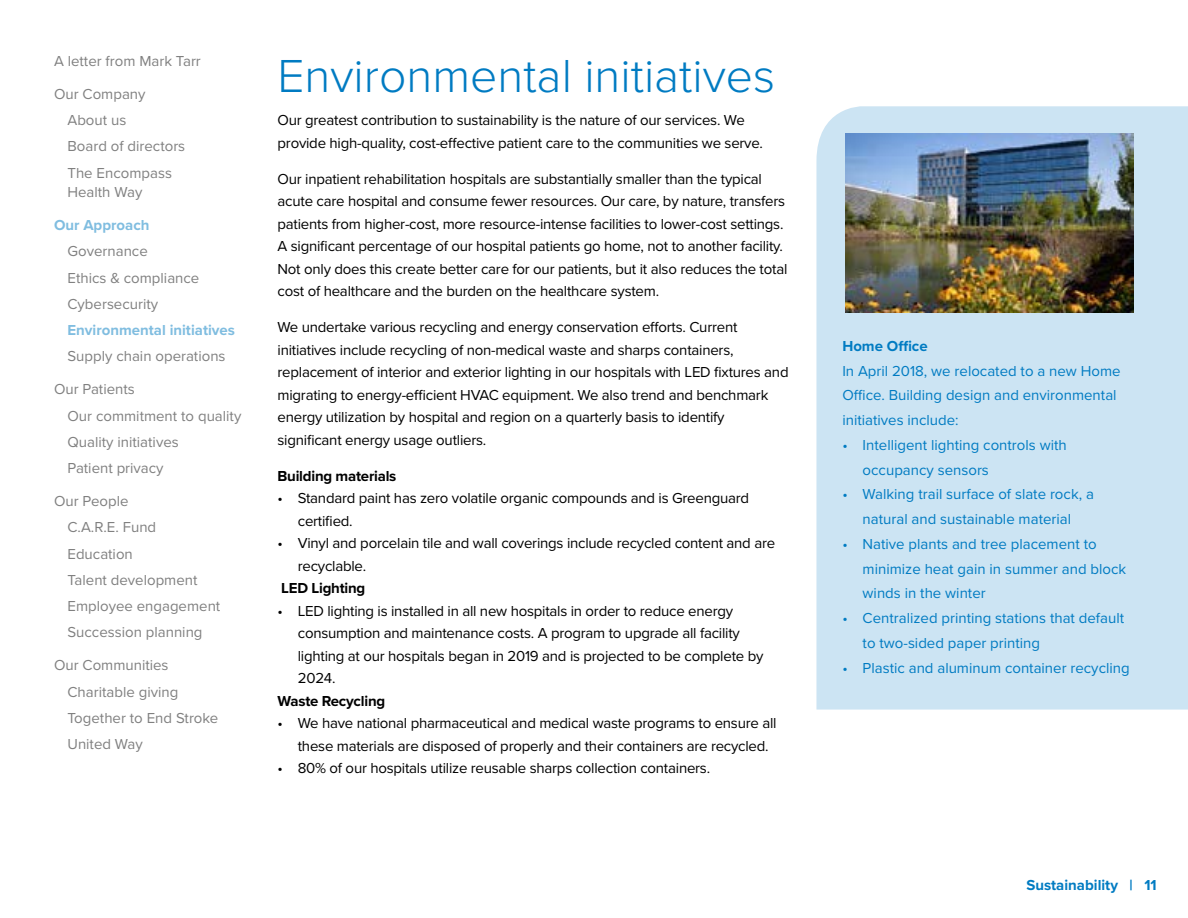
<style>
.page{position:relative;width:1188px;height:918px;background:#fff}
.page>*{position:absolute;margin:0;border:0;box-sizing:border-box;transform-origin:0 0}
.t1{font:300 48px "Proxima Nova";color:#007bc2}
.t2{font:15px/22.5px "Proxima Nova";letter-spacing:-.015em;color:#000}
.t3{font:15px/24.8px "Proxima Nova";color:#007bc2}
.t4{font:15px/26.2px "Proxima Nova";color:#808080}
.t5{font:700 15px "Proxima Nova";letter-spacing:-.015em;color:#000}
.t6{font:700 15px "Proxima Nova";color:#80bde0}
.t7{font:700 15px "Proxima Nova";color:#007bc2}
</style>
<div class="page">
<div style="left:816px;top:106px;width:372px;height:604px;background:#cce4f3"></div>
<img style="left:845px;top:133px;width:289px;height:180px">
<p class="t4" style="left:54px;top:48px;width:148px">A letter from Mark Tarr</p>
<p class="t4" style="left:68px;top:81px;width:119px;text-indent:-14px">Our Company<br>About us<br>Board of directors<br>The Encompass</p>
<p class="t4" style="left:68px;top:179px;width:76px">Health Way</p>
<p class="t6" style="left:54px;top:216px;width:97px">Our Approach</p>
<p class="t4" style="left:68px;top:239px;width:133px">Governance<br>Ethics &amp; compliance<br>Cybersecurity</p>
<p class="t6" style="left:68px;top:321px;width:169px">Environmental initiatives</p>
<p class="t4" style="left:68px;top:344px;width:160px">Supply chain operations</p>
<p class="t4" style="left:68px;top:377px;width:175px;text-indent:-14px">Our Patients<br>Our commitment to quality<br>Quality initiatives<br>Patient privacy</p>
<p class="t4" style="left:68px;top:488px;width:154px;text-indent:-14px">Our People<br>C.A.R.E. Fund<br>Education<br>Talent development<br>Employee engagement<br>Succession planning</p>
<p class="t4" style="left:68px;top:653px;width:152px;text-indent:-14px">Our Communities<br>Charitable giving<br>Together to End Stroke<br>United Way</p>
<h1 class="t1" style="left:278px;top:47px;width:499px">Environmental initiatives</h1>
<p class="t2" style="left:278px;top:109px;width:487px">Our greatest contribution to sustainability is the nature of our services. We provide high-quality, cost-effective patient care to the communities we serve.</p>
<p class="t2" style="left:278px;top:168px;width:511px">Our inpatient rehabilitation hospitals are substantially smaller than the typical acute care hospital and consume fewer resources. Our care, by nature, transfers patients from higher-cost, more resource-intense facilities to lower-cost settings.<br>A significant percentage of our hospital patients go home, not to another facility.<br>Not only does this create better care for our patients, but it also reduces the total cost of healthcare and the burden on the healthcare system.</p>
<p class="t2" style="left:278px;top:316px;width:513px">We undertake various recycling and energy conservation efforts. Current initiatives include recycling of non-medical waste and sharps containers, replacement of interior and exterior lighting in our hospitals with LED fixtures and migrating to energy-efficient HVAC equipment. We also trend and benchmark energy utilization by hospital and region on a quarterly basis to identify significant energy usage outliers.</p>
<p class="t5" style="left:278px;top:467px;width:120px">Building materials</p>
<p class="t2" style="left:298px;top:487px;width:453px;text-indent:-20px">• Standard paint has zero volatile organic compounds and is Greenguard certified.</p>
<p class="t2" style="left:298px;top:532px;width:479px;text-indent:-20px">• Vinyl and porcelain tile and wall coverings include recycled content and are recyclable.</p>
<p class="t5" style="left:281px;top:579px;width:86px">LED Lighting</p>
<p class="t2" style="left:298px;top:600px;width:467px;text-indent:-20px">• LED lighting is installed in all new hospitals in order to reduce energy consumption and maintenance costs. A program to upgrade all facility lighting at our hospitals began in 2019 and is projected to be complete by 2024.</p>
<p class="t5" style="left:278px;top:692px;width:109px">Waste Recycling</p>
<p class="t2" style="left:298px;top:712px;width:480px;text-indent:-20px">• We have national pharmaceutical and medical waste programs to ensure all these materials are disposed of properly and their containers are recycled.</p>
<p class="t2" style="left:278px;top:757px;width:434px">• 80% of our hospitals utilize reusable sharps collection containers.</p>
<p class="t7" style="left:842px;top:337px;width:87px">Home Office</p>
<p class="t3" style="left:842px;top:359px;width:280px">In April 2018, we relocated to a new Home<br>Office. Building design and environmental initiatives include:</p>
<p class="t3" style="left:863px;top:433px;width:206px;text-indent:-20px">• Intelligent lighting controls with occupancy sensors</p>
<p class="t3" style="left:842px;top:482px;width:253px;text-align:center">• Walking trail surface of slate rock, a natural and sustainable material</p>
<p class="t3" style="left:863px;top:532px;width:265px;text-indent:-20px">• Native plants and tree placement to minimize heat gain in summer and block winds in the winter</p>
<p class="t3" style="left:863px;top:606px;width:263px;text-indent:-20px">• Centralized printing stations that default to two-sided paper printing</p>
<p class="t3" style="left:842px;top:656px;width:289px">• Plastic and aluminum container recycling</p>
<p class="t7" style="left:1026px;top:876px;width:132px">Sustainability | 11</p>
</div>
